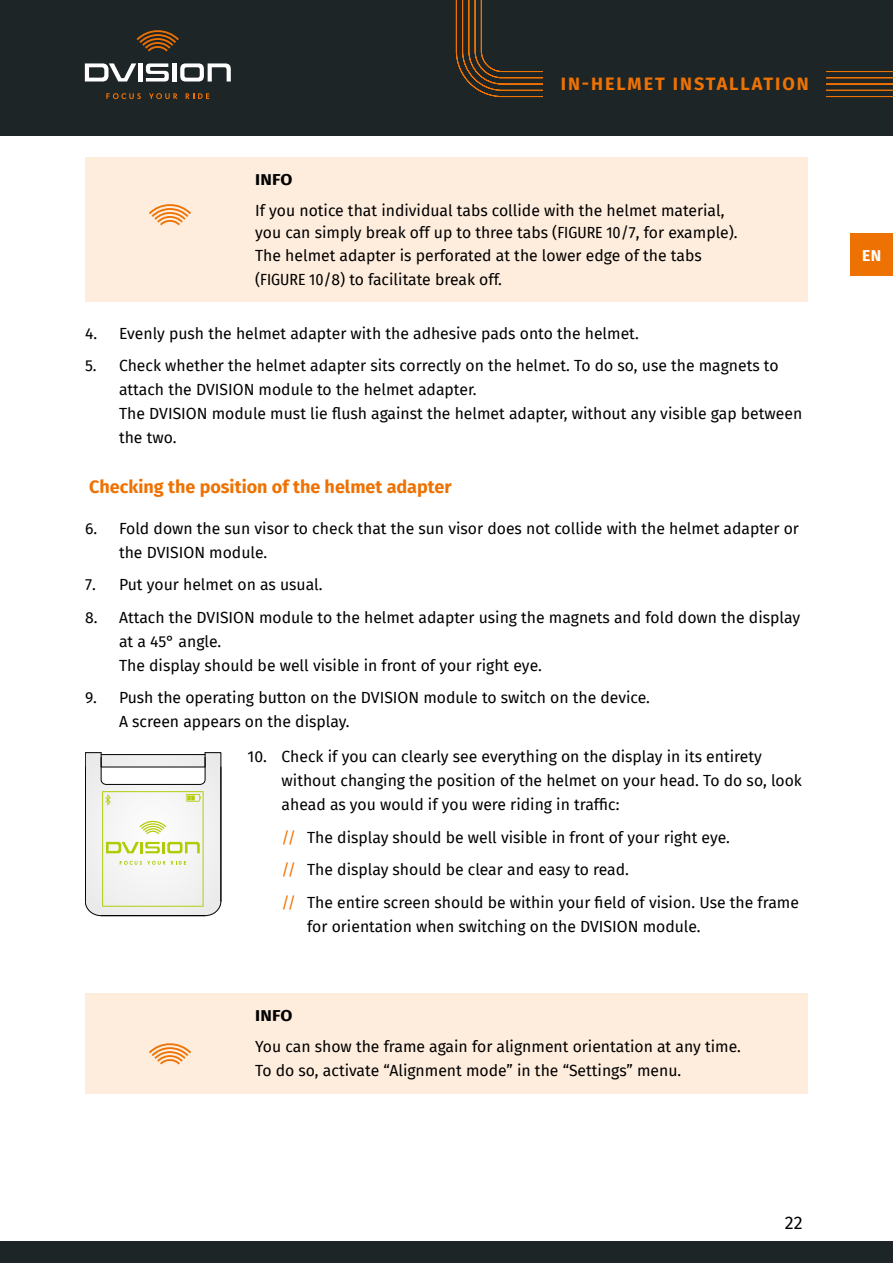
<style>
.page{position:relative;width:893px;height:1263px;background:#fff}
.page>*{position:absolute;margin:0;border:0;box-sizing:border-box;transform-origin:0 0}
.t1{font:700 18px "Fira Sans";letter-spacing:.005em;color:#ee7203}
.t2{font:700 18px "Fira Sans";letter-spacing:.11em;color:#ee7203}
.t3{font:18px "Fira Sans";color:#000}
.t4{font:15.75px/24px "Fira Sans";color:#000}
.t5{font:700 15.75px "Fira Sans";letter-spacing:.01em;color:#000;scale:1.1 1}
.t6{font:700 15.75px "Fira Sans";color:#fff}
.s1{font-family:"Fira Sans Condensed"}
.s2{color:#ee7203}
</style>
<div class="page">
<div style="left:0;top:0;width:893px;height:136px;background:#1e2527"></div>
<svg style="left:85px;top:63px;width:51px;height:18px"></svg>
<hr style="left:138px;top:63px;width:4px;height:18px;background:#fff">
<svg style="left:146px;top:63px;width:23px;height:18px"></svg>
<div style="left:172px;top:63px;width:5px;height:18px;background:#fff"></div>
<svg style="left:180px;top:63px;width:51px;height:18px"></svg>
<svg style="left:137px;top:30px;width:42px;height:21px"></svg>
<svg style="left:106px;top:93px;width:35px;height:6px"></svg>
<svg style="left:149px;top:93px;width:28px;height:6px"></svg>
<svg style="left:186px;top:93px;width:23px;height:6px"></svg>
<svg style="left:456px;top:0;width:437px;height:97px"></svg>
<div style="left:544px;top:56px;width:282px;height:51px;background:#1e2527"></div>
<div style="left:0;top:1242px;width:893px;height:21px;background:#1e2527"></div>
<div style="left:850px;top:233px;width:43px;height:42px;background:#ee7203"></div>
<div style="left:85px;top:157px;width:723px;height:36px;background:#feecdc"></div>
<div style="left:85px;top:181px;width:723px;height:121px;background:#feecdc"></div>
<div style="left:85px;top:994px;width:723px;height:36px;background:#feecdc"></div>
<div style="left:85px;top:1017px;width:723px;height:76px;background:#feecdc"></div>
<svg style="left:85px;top:752px;width:136px;height:164px"></svg>
<svg style="left:149px;top:204px;width:42px;height:21px"></svg>
<svg style="left:149px;top:1043px;width:42px;height:21px"></svg>
<p class="t2" style="left:561px;top:69px;width:249px">IN-HELMET INSTALLATION</p>
<p class="t5" style="left:255px;top:166px;width:35px">INFO</p>
<p class="t4" style="left:255px;top:199px;width:484px;line-height:22.5px">If you notice that individual tabs collide with the helmet material, you can simply break off up to three tabs (<span class="s1">FIGURE 10</span>/7, for example).<br>The helmet adapter is perforated at the lower edge of the tabs</p>
<p class="t4" style="left:255px;top:267px;width:248px">(<span class="s1">FIGURE 10</span>/8) to facilitate break off.</p>
<p class="t4" style="left:85px;top:321px;width:555px">4. Evenly push the helmet adapter with the adhesive pads onto the helmet.</p>
<p class="t4" style="left:119px;top:353px;width:685px;text-indent:-34px">5. Check whether the helmet adapter sits correctly on the helmet. To do so, use the magnets to attach the DVISION module to the helmet adapter.<br>The DVISION module must lie flush against the helmet adapter, without any visible gap between the two.</p>
<p class="t1" style="left:89px;top:471px;width:364px">Checking the position of the helmet adapter</p>
<p class="t4" style="left:119px;top:516px;width:681px;text-indent:-34px">6. Fold down the sun visor to check that the sun visor does not collide with the helmet adapter or the DVISION module.</p>
<p class="t4" style="left:85px;top:572px;width:239px">7. Put your helmet on as usual.</p>
<p class="t4" style="left:119px;top:605px;width:682px;text-indent:-34px">8. Attach the DVISION module to the helmet adapter using the magnets and fold down the display at a 45° angle.<br>The display should be well visible in front of your right eye.</p>
<p class="t4" style="left:119px;top:685px;width:532px;text-indent:-34px">9. Push the operating button on the DVISION module to switch on the device.<br>A screen appears on the display.</p>
<p class="t4" style="left:282px;top:744px;width:522px;text-indent:-34px">10. Check if you can clearly see everything on the display in its entirety without changing the position of the helmet on your head. To do so, look ahead as you would if you were riding in traffic:</p>
<p class="t4" style="left:282px;top:821px;width:519px;line-height:32.5px"><span class="s2">//</span> The display should be well visible in front of your right eye.<br><span class="s2">//</span> The display should be clear and easy to read.<br><span class="s2">//</span> The entire screen should be within your field of vision. Use the frame</p>
<p class="t4" style="left:307px;top:914px;width:395px">for orientation when switching on the DVISION module.</p>
<p class="t5" style="left:255px;top:1003px;width:35px">INFO</p>
<p class="t4" style="left:255px;top:1034px;width:487px">You can show the frame again for alignment orientation at any time.<br>To do so, activate “Alignment mode” in the “Settings” menu.</p>
<p class="t3" style="left:785px;top:1209px;width:19px">22</p>
<p class="t6" style="left:862px;top:243px;width:20px">EN</p>
</div>
